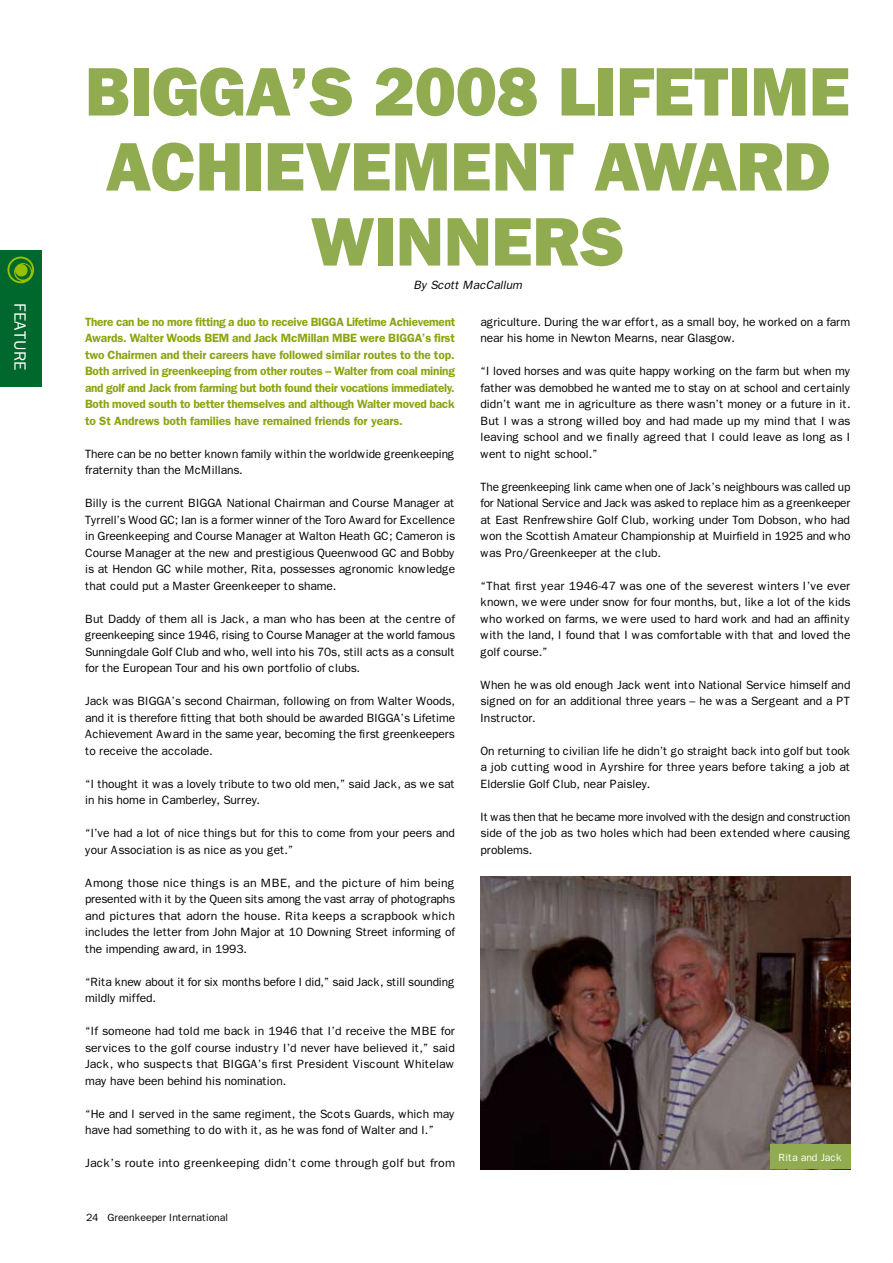
<style>
.page{position:relative;width:893px;height:1263px;background:#fff}
.page>*{position:absolute;margin:0;border:0;box-sizing:border-box;transform-origin:0 0}
.t1{font:800 69px/75px "Franklin Gothic";letter-spacing:-.005em;color:#91ac50}
.t2{font:16.5px "Franklin Gothic";letter-spacing:-.005em;color:#fff}
.t3{font:12px/16.5px "Franklin Gothic";letter-spacing:-.01em;color:#000;text-align:justify}
.t4{font:600 12px/16.5px "Franklin Gothic";letter-spacing:-.01em;color:#8aa510;text-align:justify}
.t5{font:italic 12px "Franklin Gothic";letter-spacing:-.01em;color:#000}
.t6{font:10.5px "Franklin Gothic";letter-spacing:-.01em;color:#000}
.t7{font:10.5px "Franklin Gothic";letter-spacing:-.005em;color:#fff}
</style>
<div class="page">
<div style="left:0;top:251px;width:41px;height:136px;background:#00672d"></div>
<svg style="left:7px;top:257px;width:27px;height:26px"></svg>
<svg style="left:9px;top:258px;width:23px;height:23px"></svg>
<img style="left:480px;top:876px;width:370px;height:294px">
<div style="left:770px;top:1144px;width:80px;height:25px;background:#91ac50"></div>
<h2 class="t2" style="left:30px;top:303px;width:69px;rotate:90deg">FEATURE</h2>
<h1 class="t1" style="left:85px;top:55px;width:767px">BIGGA’S 2008 LIFETIM E<br>ACHI</h1>
<h1 class="t1" style="left:311px;top:130px;width:516px;text-indent:-47px">EVEMENT AWARD<br>WINN</h1>
<h1 class="t1" style="left:492px;top:205px;width:135px">ERS</h1>
<p class="t5" style="left:413px;top:278px;width:110px">By Scott MacCallum</p>
<p class="t4" style="left:85px;top:313px;width:372px">There can be no more fitting a duo to receive BIGGA Lifetime Achievement Awards. Walter Woods BEM and Jack McMillan MBE were BIGGA’s first two Chairmen and their careers have followed similar routes to the top.<br>Both arrived in greenkeeping from other routes – Walter from coal mining and golf and Jack from farming but both found their vocations immediately.<br>Both moved south to better themselves and although Walter moved back to St Andrews both families have remained friends for years.</p>
<p class="t3" style="left:85px;top:446px;width:371px">There can be no better known family within the worldwide greenkeeping fraternity than the McMillans.</p>
<p class="t3" style="left:85px;top:495px;width:372px">Billy is the current BIGGA National Chairman and Course Manager at Tyrrell’s Wood GC; Ian is a former winner of the Toro Award for Excellence in Greenkeeping and Course Manager at Walton Heath GC; Cameron is Course Manager at the new and prestigious Queenwood GC and Bobby is at Hendon GC while mother, Rita, possesses agronomic knowledge that could put a Master Greenkeeper to shame.</p>
<p class="t3" style="left:85px;top:611px;width:371px">But Daddy of them all is Jack, a man who has been at the centre of greenkeeping since 1946, rising to Course Manager at the world famous Sunningdale Golf Club and who, well into his 70s, still acts as a consult for the European Tour and his own portfolio of clubs.</p>
<p class="t3" style="left:85px;top:693px;width:372px">Jack was BIGGA’s second Chairman, following on from Walter Woods, and it is therefore fitting that both should be awarded BIGGA’s Lifetime Achievement Award in the same year, becoming the first greenkeepers to receive the accolade.</p>
<p class="t3" style="left:85px;top:776px;width:371px">“I thought it was a lovely tribute to two old men,” said Jack, as we sat in his home in Camberley, Surrey.</p>
<p class="t3" style="left:85px;top:825px;width:371px">“I’ve had a lot of nice things but for this to come from your peers and your Association is as nice as you get.”</p>
<p class="t3" style="left:85px;top:875px;width:372px">Among those nice things is an MBE, and the picture of him being presented with it by the Queen sits among the vast array of photographs and pictures that adorn the house. Rita keeps a scrapbook which includes the letter from John Major at 10 Downing Street informing of the impending award, in 1993.</p>
<p class="t3" style="left:85px;top:974px;width:371px">“Rita knew about it for six months before I did,” said Jack, still sounding mildly miffed.</p>
<p class="t3" style="left:85px;top:1023px;width:372px">“If someone had told me back in 1946 that I’d receive the MBE for services to the golf course industry I’d never have believed it,” said Jack, who suspects that BIGGA’s first President Viscount Whitelaw may have been behind his nomination.</p>
<p class="t3" style="left:85px;top:1106px;width:371px">“He and I served in the same regiment, the Scots Guards, which may have had something to do with it, as he was fond of Walter and I.”</p>
<p class="t3" style="left:85px;top:1155px;width:372px">Jack’s route into greenkeeping didn’t come through golf but from</p>
<p class="t6" style="left:86px;top:1212px;width:144px">24 Greenkeeper International</p>
<p class="t3" style="left:480px;top:314px;width:371px">agriculture. During the war effort, as a small boy, he worked on a farm near his home in Newton Mearns, near Glasgow.</p>
<p class="t3" style="left:480px;top:363px;width:372px">“I loved horses and was quite happy working on the farm but when my father was demobbed he wanted me to stay on at school and certainly didn’t want me in agriculture as there wasn’t money or a future in it.<br>But I was a strong willed boy and had made up my mind that I was leaving school and we finally agreed that I could leave as long as I went to night school.”</p>
<p class="t3" style="left:480px;top:479px;width:371px">The greenkeeping link came when one of Jack’s neighbours was called up for National Service and Jack was asked to replace him as a greenkeeper at East Renfrewshire Golf Club, working under Tom Dobson, who had won the Scottish Amateur Championship at Muirfield in 1925 and who was Pro/Greenkeeper at the club.</p>
<p class="t3" style="left:480px;top:578px;width:372px">“That first year 1946-47 was one of the severest winters I’ve ever known, we were under snow for four months, but, like a lot of the kids who worked on farms, we were used to hard work and had an affinity with the land, I found that I was comfortable with that and loved the golf course.”</p>
<p class="t3" style="left:480px;top:677px;width:371px">When he was old enough Jack went into National Service himself and signed on for an additional three years – he was a Sergeant and a PT Instructor.</p>
<p class="t3" style="left:480px;top:743px;width:371px">On returning to civilian life he didn’t go straight back into golf but took a job cutting wood in Ayrshire for three years before taking a job at Elderslie Golf Club, near Paisley.</p>
<p class="t3" style="left:480px;top:809px;width:372px">It was then that he became more involved with the design and construction side of the job as two holes which had been extended where causing problems.</p>
<p class="t7" style="left:778px;top:1151px;width:65px">Rita and Jack</p>
</div>
